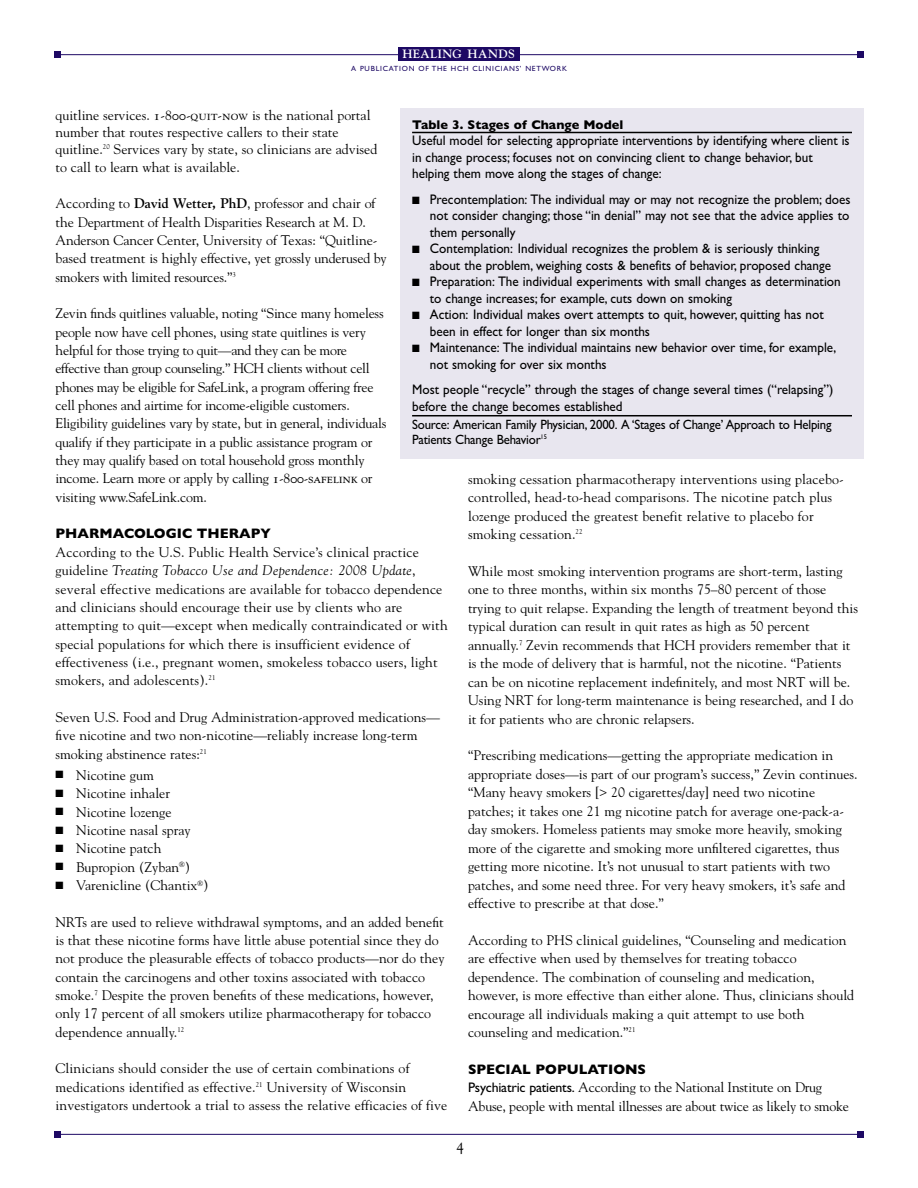
<style>
.page{position:relative;width:918px;height:1188px;background:#fff}
.page>*{position:absolute;margin:0;border:0;box-sizing:border-box;transform-origin:0 0}
.t1{font:15px "Goudy";color:#000}
.t2{font:13.8px/18.3px "Goudy";color:#000}
.t3{font:13.8px/16.5px "Gill Sans";color:#000;scale:.95 1}
.t4{font:700 13.8px "Gill Sans";color:#000}
.t5{font:13.5px/15px "Gill Sans";letter-spacing:-.015em;color:#000;scale:.95 1}
.t6{font:700 12.75px "Gill Sans";color:#000}
.t7{font:700 12px "Goudy";letter-spacing:.03em;color:#fff}
.t8{font:7.5px "Gill Sans";letter-spacing:.1em;color:#1d0964}
.s1{font-family:"Goudy SC"}
.s2{font-weight:700}
.s3{font-style:italic}
.s4{font-family:"Gill Sans"}
</style>
<div class="page">
<hr style="left:54px;top:54px;width:810px;height:1px;background:#1d0964">
<div style="left:857px;top:51px;width:7px;height:7px;background:#1d0964"></div>
<div style="left:54px;top:51px;width:7px;height:7px;background:#1d0964"></div>
<div style="left:398px;top:47px;width:122px;height:14px;background:#1d0964"></div>
<hr style="left:54px;top:1134px;width:810px;height:1px;background:#1d0964">
<div style="left:857px;top:1131px;width:7px;height:7px;background:#1d0964"></div>
<div style="left:54px;top:1131px;width:7px;height:7px;background:#1d0964"></div>
<div style="left:400px;top:108px;width:464px;height:351px;background:#e8e6ef"></div>
<hr style="left:412px;top:132px;width:440px;height:1px;background:#000">
<hr style="left:412px;top:415px;width:440px;height:1px;background:#000">
<p class="t7" style="left:403px;top:47px;width:114px">HEALING HANDS</p>
<p class="t8" style="left:351px;top:64px;width:217px">A PUBLICATION OF THE HCH CLINICIANS’ NETWORK</p>
<p class="t2" style="left:55px;top:106px;width:323px;line-height:17.2px">quitline services. <span class="s1">1-800-quit-now</span> is the national portal number that routes respective callers to their state quitline.<sup>20</sup> Services vary by state, so clinicians are advised to call to learn what is available.</p>
<p class="t2" style="left:55px;top:194px;width:333px">According to <span class="s2">David Wetter, PhD</span>, professor and chair of the Department of Health Disparities Research at M. D.<br>Anderson Cancer Center, University of Texas: “Quitline&shy;based treatment is highly effective, yet grossly underused by smokers with limited resources.”<sup>3</sup></p>
<p class="t2" style="left:55px;top:304px;width:332px">Zevin finds quitlines valuable, noting “Since many homeless people now have cell phones, using state quitlines is very helpful for those trying to quit—and they can be more effective than group counseling.” HCH clients without cell phones may be eligible for SafeLink, a program offering free cell phones and airtime for income-eligible customers.<br>Eligibility guidelines vary by state, but in general, individuals qualify if they participate in a public assistance program or they may qualify based on total household gross monthly income. Learn more or apply by calling <span class="s1">1-800-safelink</span> or visiting www.SafeLink.com.</p>
<p class="t4" style="left:56px;top:526px;width:217px">PHARMACOLOGIC THERAPY</p>
<p class="t2" style="left:55px;top:543px;width:394px">According to the U.S. Public Health Service’s clinical practice guideline <span class="s3">Treating Tobacco Use and Dependence: 2008 Update</span>, several effective medications are available for tobacco dependence and clinicians should encourage their use by clients who are attempting to quit—except when medically contraindicated or with special populations for which there is insufficient evidence of effectiveness (i.e., pregnant women, smokeless tobacco users, light smokers, and adolescents).<sup>21</sup></p>
<p class="t2" style="left:56px;top:708px;width:386px">Seven U.S. Food and Drug Administration-approved medications— five nicotine and two non-nicotine—reliably increase long-term smoking abstinence rates:<sup>21</sup></p>
<p class="t2" style="left:56px;top:766px;width:100px">■ Nicotine gum</p>
<p class="t2" style="left:56px;top:784px;width:116px">■ Nicotine inhaler</p>
<p class="t2" style="left:56px;top:803px;width:118px">■ Nicotine lozenge</p>
<p class="t2" style="left:56px;top:821px;width:137px">■ Nicotine nasal spray</p>
<p class="t2" style="left:56px;top:839px;width:108px">■ Nicotine patch</p>
<p class="t2" style="left:56px;top:858px;width:136px">■ Bupropion (Zyban<sup>®</sup>)</p>
<p class="t2" style="left:56px;top:876px;width:154px">■ Varenicline (Chantix<sup>®</sup>)</p>
<p class="t2" style="left:55px;top:913px;width:391px">NRTs are used to relieve withdrawal symptoms, and an added benefit is that these nicotine forms have little abuse potential since they do not produce the pleasurable effects of tobacco products—nor do they contain the carcinogens and other toxins associated with tobacco smoke.<sup>7</sup> Despite the proven benefits of these medications, however, only 17 percent of all smokers utilize pharmacotherapy for tobacco dependence annually.<sup>12</sup></p>
<p class="t2" style="left:55px;top:1060px;width:393px">Clinicians should consider the use of certain combinations of medications identified as effective.<sup>21</sup> University of Wisconsin investigators undertook a trial to assess the relative efficacies of five</p>
<p class="t6" style="left:412px;top:117px;width:213px">Table 3. Stages of Change Model</p>
<p class="t3" style="left:412px;top:132px;width:462px">Useful model for selecting appropriate interventions by identifying where client is in change process; focuses not on convincing client to change behavior, but helping them move along the stages of change:</p>
<p class="t3" style="left:430px;top:191px;width:444px;text-align:justify;text-indent:-18px">■ Precontemplation: The individual may or may not recognize the problem; does not consider changing; those “in denial” may not see that the advice applies to them personally</p>
<p class="t3" style="left:430px;top:240px;width:424px;text-indent:-18px">■ Contemplation: Individual recognizes the problem &amp; is seriously thinking about the problem, weighing costs &amp; benefits of behavior, proposed change</p>
<p class="t3" style="left:430px;top:273px;width:434px;text-indent:-18px">■ Preparation: The individual experiments with small changes as determination to change increases; for example, cuts down on smoking</p>
<p class="t3" style="left:430px;top:306px;width:416px;text-indent:-18px">■ Action: Individual makes overt attempts to quit, however, quitting has not been in effect for longer than six months</p>
<p class="t3" style="left:430px;top:339px;width:429px;text-indent:-18px">■ Maintenance: The individual maintains new behavior over time, for example, not smoking for over six months</p>
<p class="t3" style="left:412px;top:381px;width:445px">Most people “recycle” through the stages of change several times (“relapsing”) before the change becomes established</p>
<p class="t5" style="left:412px;top:417px;width:443px">Source: American Family Physician, 2000. A ‘Stages of Change’ Approach to Helping<br>Patients Change Behavior<sup>15</sup></p>
<p class="t2" style="left:468px;top:470px;width:377px">smoking cessation pharmacotherapy interventions using placebo&shy;controlled, head-to-head comparisons. The nicotine patch plus lozenge produced the greatest benefit relative to placebo for smoking cessation.<sup>22</sup></p>
<p class="t2" style="left:468px;top:562px;width:391px">While most smoking intervention programs are short-term, lasting one to three months, within six months 75–80 percent of those trying to quit relapse. Expanding the length of treatment beyond this typical duration can result in quit rates as high as 50 percent annually.<sup>7</sup> Zevin recommends that HCH providers remember that it is the mode of delivery that is harmful, not the nicotine. “Patients can be on nicotine replacement indefinitely, and most NRT will be.<br>Using NRT for long-term maintenance is being researched, and I do it for patients who are chronic relapsers.</p>
<p class="t2" style="left:468px;top:746px;width:391px">“Prescribing medications—getting the appropriate medication in appropriate doses—is part of our program’s success,” Zevin continues. “Many heavy smokers [&gt; 20 cigarettes/day] need two nicotine patches; it takes one 21 mg nicotine patch for average one-pack-a&shy;day smokers. Homeless patients may smoke more heavily, smoking more of the cigarette and smoking more unfiltered cigarettes, thus getting more nicotine. It’s not unusual to start patients with two patches, and some need three. For very heavy smokers, it’s safe and effective to prescribe at that dose.”</p>
<p class="t2" style="left:468px;top:931px;width:388px">According to PHS clinical guidelines, “Counseling and medication are effective when used by themselves for treating tobacco dependence. The combination of counseling and medication, however, is more effective than either alone. Thus, clinicians should encourage all individuals making a quit attempt to use both counseling and medication.”<sup>21</sup></p>
<p class="t4" style="left:468px;top:1061px;width:180px">SPECIAL POPULATIONS</p>
<p class="t2" style="left:468px;top:1078px;width:382px"><span class="s4">Psychiatric patients.</span> According to the National Institute on Drug<br>Abuse, people with mental illnesses are about twice as likely to smoke</p>
<p class="t1" style="left:457px;top:1139px;width:9px">4</p>
</div>
